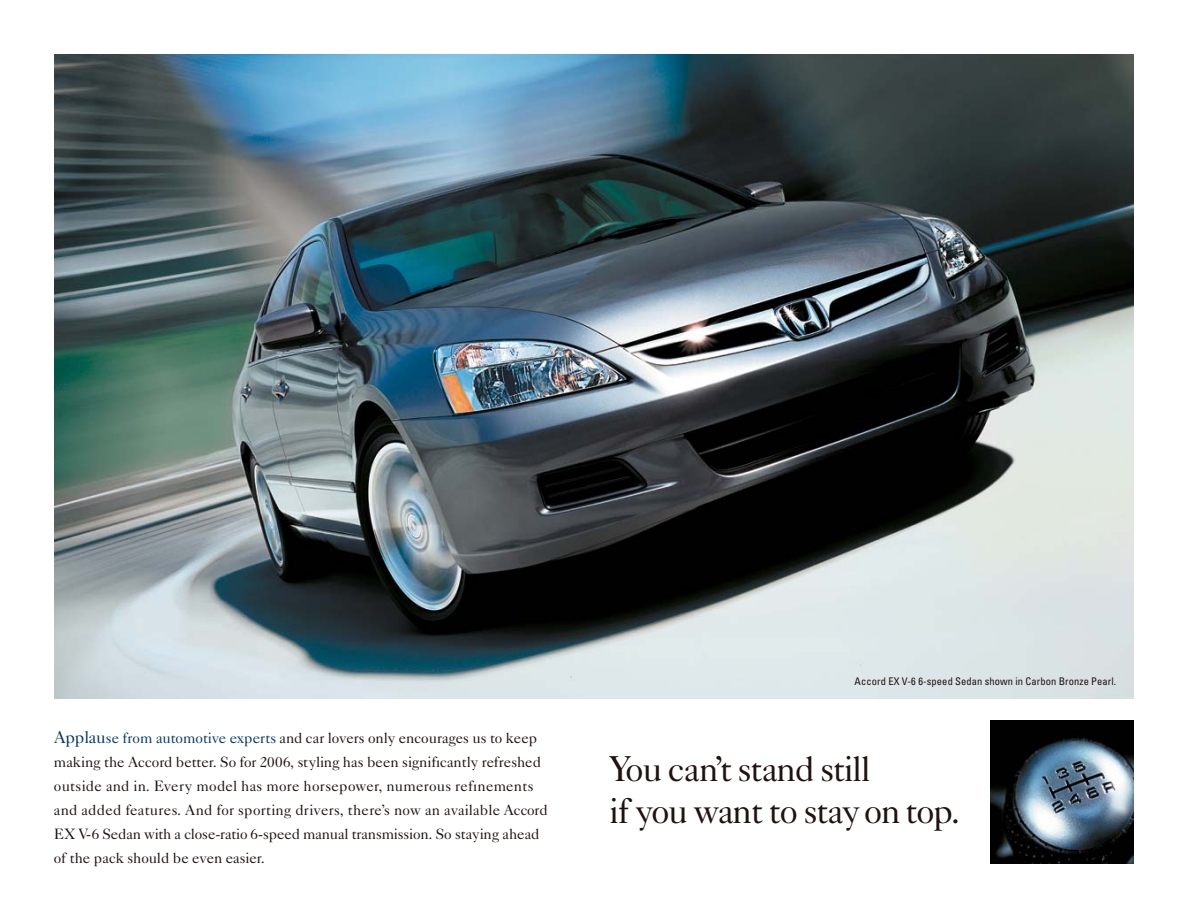
<style>
.page{position:relative;width:1188px;height:918px;background:#fff}
.page>*{position:absolute;margin:0;border:0;box-sizing:border-box;transform-origin:0 0}
.t1{font:36px/42px "Caslon Five Forty";letter-spacing:-.035em;color:#1f120f}
.t2{font:15px/24px "Caslon Five Forty";color:#1f120f}
.t3{font:condensed 10.5px "Univers";letter-spacing:.01em;color:#1f120f}
.s1{font-size:17.25px;color:#003768}
.s2{color:#003768}
</style>
<div class="page">
<img style="left:54px;top:54px;width:1080px;height:645px">
<img style="left:990px;top:720px;width:144px;height:144px">
<p class="t2" style="left:54px;top:728px;width:495px"><span class="s1">Applau</span><span class="s2">se from automotive experts</span> and car lovers only encourages us to keep making the Accord better. So for 2006, styling has been signifıcantly refreshed outside and in. Every model has more horsepower, numerous refınements and added features. And for sporting drivers, there’s now an available Accord EX V-6 Sedan with a close-ratio 6-speed manual transmission. So staying ahead of the pack should be even easier.</p>
<p class="t3" style="left:855px;top:678px;width:263px">Accord EX V-6 6-speed Sedan shown in Carbon Bronze Pearl.</p>
<h1 class="t1" style="left:609px;top:752px;width:353px">You can’t stand still<br>if you want to stay on top.</h1>
</div>
